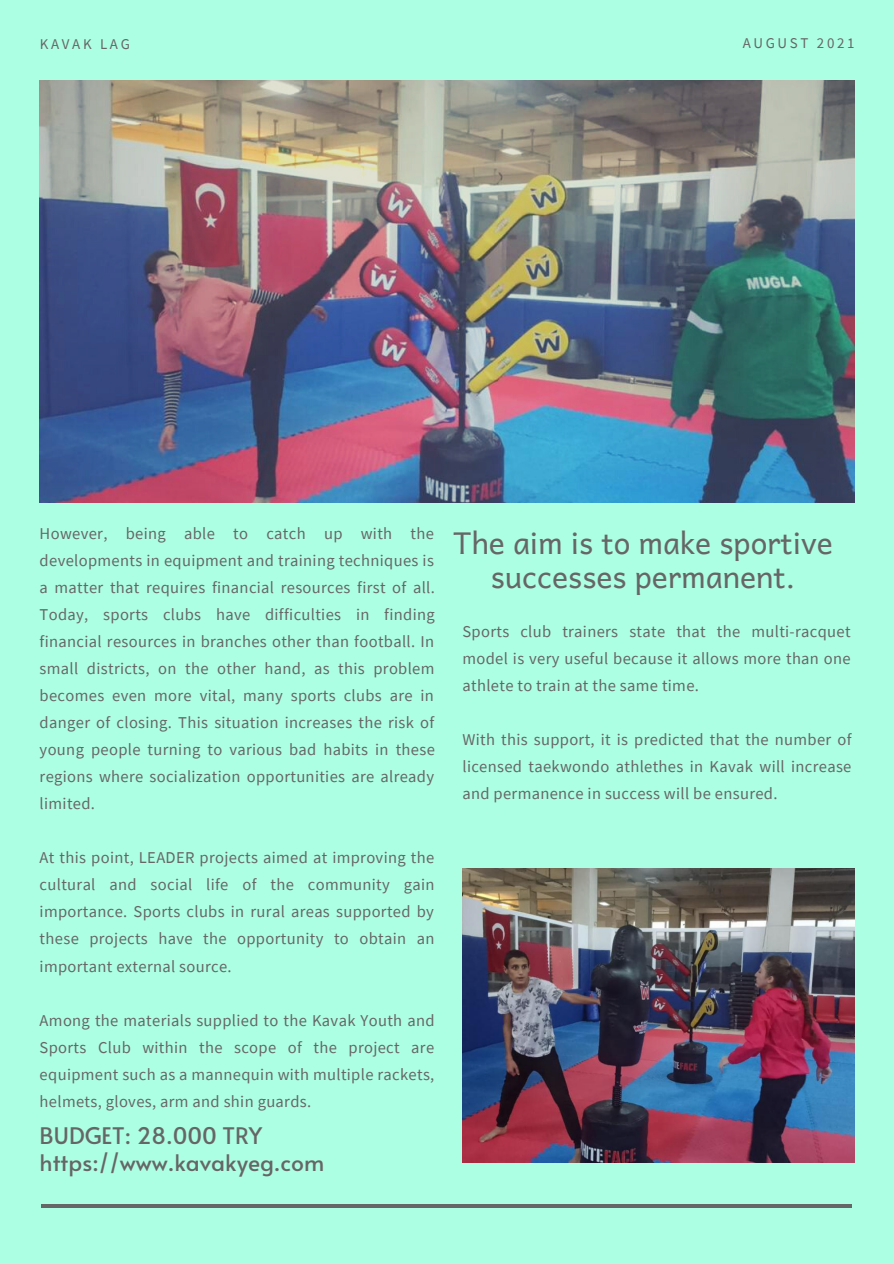
<style>
.page{position:relative;width:894px;height:1264px;background:#fff}
.page>*{position:absolute;margin:0;border:0;box-sizing:border-box;transform-origin:0 0}
.t1{font:30px/33.8px "Andika";color:#666;text-align:center}
.t2{font:22.8px "Alata";color:#666}
.t3{font:16.5px/27px "Source Sans Pro";letter-spacing:.02em;color:#666;text-align:justify}
.t4{font:14.85px "Source Sans Pro";letter-spacing:.18em;color:#666}
</style>
<div class="page">
<div style="left:0;top:0;width:893px;height:1263px;background:#adffe4"></div>
<img style="left:40px;top:80px;width:814px;height:422px">
<hr style="left:42px;top:1204px;width:809px;height:3px;background:#666">
<img style="left:462px;top:868px;width:392px;height:294px">
<p class="t4" style="left:40px;top:35px;width:92px">KAVAK LAG</p>
<p class="t4" style="left:742px;top:34px;width:113px">AUGUST 2021</p>
<p class="t3" style="left:40px;top:519px;width:396px">However, being able to catch up with the developments in equipment and training techniques is a matter that requires financial resources first of all.<br>Today, sports clubs have difficulties in finding financial resources in branches other than football. In small districts, on the other hand, as this problem becomes even more vital, many sports clubs are in danger of closing. This situation increases the risk of young people turning to various bad habits in these regions where socialization opportunities are already limited.</p>
<p class="t3" style="left:40px;top:844px;width:396px">At this point, LEADER projects aimed at improving the cultural and social life of the community gain importance. Sports clubs in rural areas supported by these projects have the opportunity to obtain an important external source.</p>
<p class="t3" style="left:40px;top:1006px;width:396px">Among the materials supplied to the Kavak Youth and Sports Club within the scope of the project are equipment such as a mannequin with multiple rackets, helmets, gloves, arm and shin guards.</p>
<p class="t2" style="left:40px;top:1118px;width:224px">BUDGET: 28.000 TRY</p>
<p class="t2" style="left:40px;top:1145px;width:286px">https://www.kavakyeg.com</p>
<p class="t1" style="left:453px;top:524px;width:381px">The aim is to make sportive successes permanent.</p>
<p class="t3" style="left:462px;top:617px;width:390px">Sports club trainers state that the multi-racquet model is very useful because it allows more than one athlete to train at the same time.</p>
<p class="t3" style="left:462px;top:725px;width:390px">With this support, it is predicted that the number of licensed taekwondo athlethes in Kavak will increase and permanence in success will be ensured.</p>
</div>
